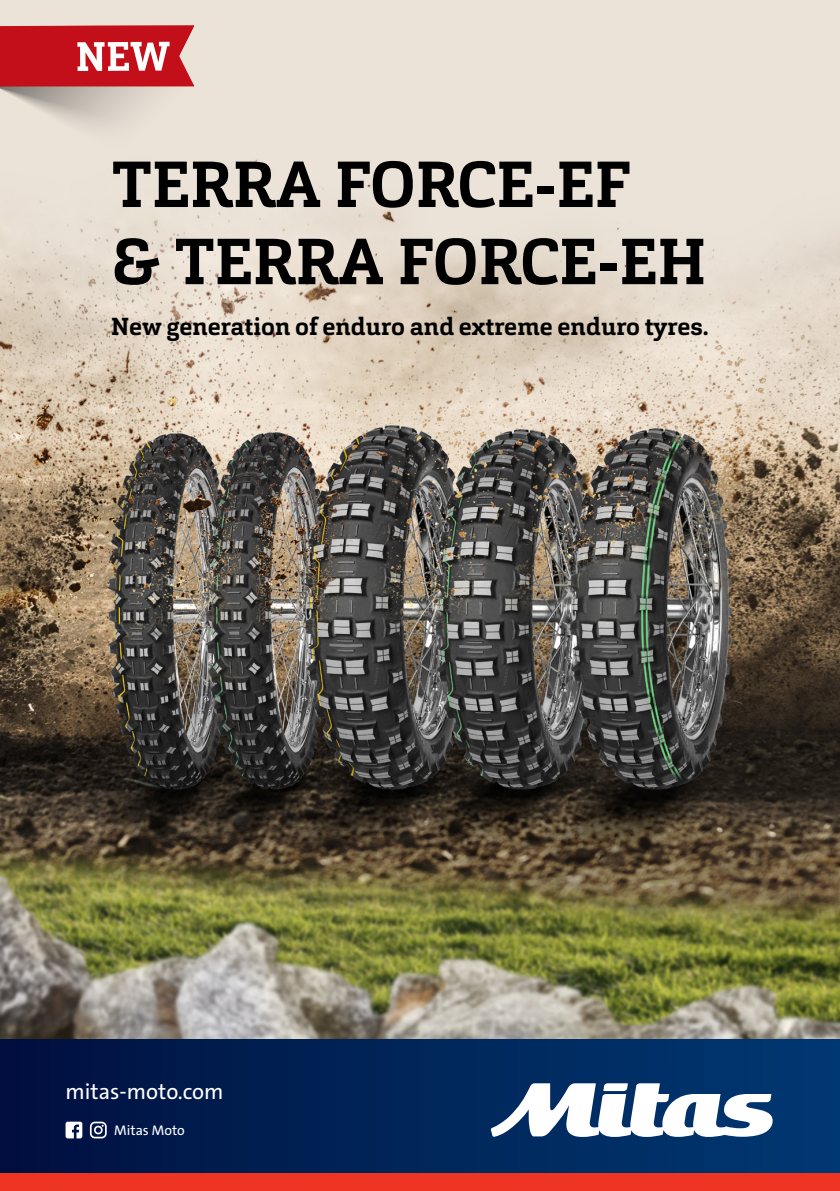
<style>
.page{position:relative;width:840px;height:1191px;background:#fff}
.page>*{position:absolute;margin:0;border:0;box-sizing:border-box;transform-origin:0 0}
.t1{font:700 64.2px/77.2px "Cargan";letter-spacing:-.01em;color:#000}
.t2{font:700 24.4px "Cargan";letter-spacing:.005em;color:#000}
.t3{font:22px "The Sans C5";color:#fff}
.t4{font:14px "The Sans C5";color:#fff}
</style>
<div class="page">
<img style="left:0;top:0;width:839px;height:1040px">
<div style="left:0;top:1040px;width:839px;height:151px;background:linear-gradient(to right,#00103f,#003973)"></div>
<div style="left:0;top:1173px;width:839px;height:18px;background:#ee3524"></div>
<svg style="left:490px;top:1083px;width:283px;height:54px"></svg>
<svg style="left:0;top:26px;width:194px;height:133px;background:#d58c8b"></svg>
<svg style="left:90px;top:1121px;width:17px;height:17px"></svg>
<svg style="left:65px;top:1121px;width:17px;height:17px"></svg>
<h1 class="t1" style="left:111px;top:146px;width:596px">TERRA FORCE-EF<br>&amp; TERRA FORCE-EH</h1>
<p class="t2" style="left:111px;top:311px;width:599px">New generation of enduro and extreme enduro tyres.</p>
<p class="t3" style="left:65px;top:1077px;width:159px">mitas-moto.com</p>
<p class="t4" style="left:114px;top:1121px;width:72px">Mitas Moto</p>
</div>
